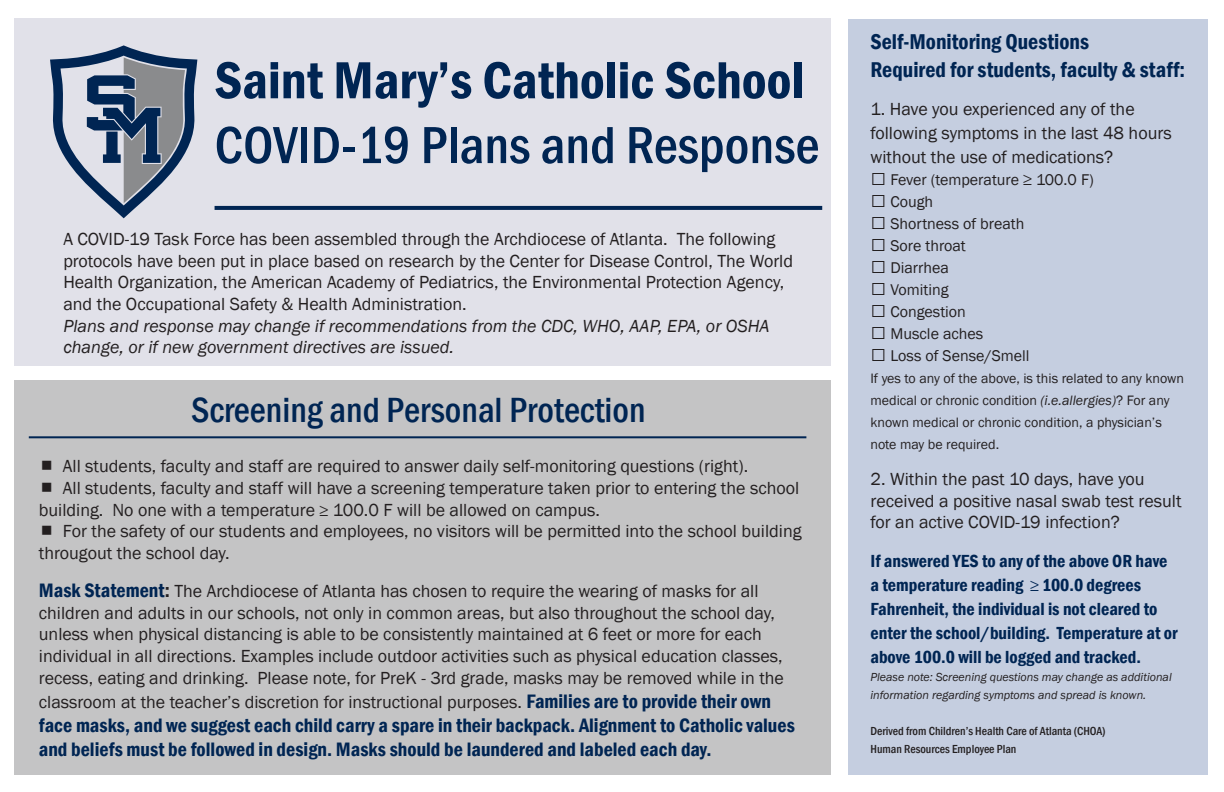
<style>
.page{position:relative;width:1224px;height:792px;background:#fff}
.page>*{position:absolute;margin:0;border:0;box-sizing:border-box;transform-origin:0 0}
.t1{font:600 condensed 54px "Franklin Gothic";color:#002553}
.t2{font:500 condensed 54px "Franklin Gothic";color:#002553}
.t3{font:500 condensed 36px "Franklin Gothic";color:#002553}
.t4{font:600 condensed 22px "Franklin Gothic";color:#002553}
.t5{font:600 condensed 20px/24px "Franklin Gothic";color:#002553}
.t6{font:18px/21.6px "Franklin Gothic";color:#231f20}
.t7{font:600 condensed 18px/24px "Franklin Gothic";color:#002553}
.t8{font:italic 18px/21.6px "Franklin Gothic";color:#231f20}
.t9{font:16px "Franklin Gothic";color:#231f20}
.t10{font:14px/22px "Franklin Gothic";color:#231f20}
.t11{font:italic 12px/18px "Franklin Gothic";color:#231f20}
.t12{font:500 condensed 12px "Franklin Gothic";color:#231f20}
.s1{font-size:16px}
.s2{font-weight:600;font-stretch:condensed;font-size:20px;color:#002553}
.s3{font-weight:600;font-stretch:condensed;font-size:20px}
.s4{font-style:italic}
.s5{font-weight:400;font-stretch:normal;font-size:16px}
</style>
<div class="page">
<div style="left:14px;top:19px;width:817px;height:347px;background:#e1e1e9"></div>
<div style="left:848px;top:19px;width:360px;height:756px;background:#c5cee0"></div>
<svg style="left:50px;top:45px;width:147px;height:173px"></svg>
<svg style="left:215px;top:206px;width:607px;height:4px;background:#042855"></svg>
<div style="left:14px;top:380px;width:817px;height:395px;background:#c4c4c5"></div>
<hr style="left:29px;top:436px;width:777px;height:2px;background:#002553">
<p class="t1" style="left:215px;top:44px;width:591px">Saint Mary’s Catholic School</p>
<p class="t2" style="left:215px;top:110px;width:606px">COVID-19 Plans and Response</p>
<p class="t6" style="left:63px;top:229px;width:714px">A COVID-19 Task Force has been assembled through the Archdiocese of Atlanta. The following</p>
<p class="t6" style="left:63px;top:250px;width:731px">protocols have been put in place based on research by the Center for Disease Control, The World<br>Health Organization, the American Academy of Pediatrics, the Environmental Protection Agency,</p>
<p class="t6" style="left:63px;top:294px;width:405px">and the Occupational Safety &amp; Health Administration.</p>
<p class="t8" style="left:63px;top:315px;width:708px">Plans and response may change if recommendations from the CDC, WHO, AAP, EPA, or OSHA change, or if new government directives are issued.</p>
<p class="t3" style="left:191px;top:386px;width:456px">Screening and Personal Protection</p>
<p class="t6" style="left:63px;top:456px;width:687px">All students, faculty and staff are required to answer daily self-monitoring questions (right).</p>
<p class="t6" style="left:39px;top:477px;width:762px;text-indent:24px">All students, faculty and staff will have a screening temperature taken prior to entering the school building. No one with a temperature <span class="s1">≥</span> 100.0 F will be allowed on campus.</p>
<p class="t6" style="left:39px;top:521px;width:764px;text-indent:24px">For the safety of our students and employees, no visitors will be permitted into the school building througout the school day.</p>
<p class="t6" style="left:39px;top:581px;width:721px"><span class="s2">Mask Statement</span><span class="s3">:</span> The Archdiocese of Atlanta has chosen to require the wearing of masks for all</p>
<p class="t6" style="left:39px;top:602px;width:747px">children and adults in our schools, not only in common areas, but also throughout the school day, unless when physical distancing is able to be consistently maintained at 6 feet or more for each individual in all directions. Examples include outdoor activities such as physical education classes, recess, eating and drinking. Please note, for PreK - 3rd grade, masks may be removed while in the</p>
<p class="t6" style="left:39px;top:691px;width:734px">classroom at the teacher’s discretion for instructional purposes. <span class="s2">Families are to provide their own</span></p>
<p class="t5" style="left:39px;top:713px;width:758px">face masks, and we suggest each child carry a spare in their backpack. Alignment to Catholic values and beliefs must be followed in design. Masks should be laundered and labeled each day.</p>
<p class="t4" style="left:870px;top:26px;width:220px">Self-Monitoring Questions</p>
<p class="t4" style="left:870px;top:54px;width:316px">Required for students, faculty &amp; staff:</p>
<p class="t6" style="left:870px;top:97px;width:303px;line-height:24px">1. Have you experienced any of the following symptoms in the last 48 hours without the use of medications?</p>
<p class="t9" style="left:890px;top:170px;width:205px">Fever (temperature ≥ 100.0 F)</p>
<p class="t9" style="left:890px;top:192px;width:44px">Cough</p>
<p class="t9" style="left:890px;top:214px;width:136px">Shortness of breath</p>
<p class="t9" style="left:890px;top:236px;width:77px">Sore throat</p>
<p class="t9" style="left:890px;top:258px;width:60px">Diarrhea</p>
<p class="t9" style="left:890px;top:280px;width:60px">Vomiting</p>
<p class="t9" style="left:890px;top:302px;width:77px">Congestion</p>
<p class="t9" style="left:890px;top:324px;width:94px">Muscle aches</p>
<p class="t9" style="left:890px;top:346px;width:141px">Loss of Sense/Smell</p>
<p class="t10" style="left:870px;top:368px;width:315px">If yes to any of the above, is this related to any known medical or chronic condition <span class="s4">(i.e.allergies)</span>? For any known medical or chronic condition, a physician’s note may be required.</p>
<p class="t6" style="left:870px;top:469px;width:313px">2. Within the past 10 days, have you received a positive nasal swab test result for an active COVID-19 infection?</p>
<p class="t7" style="left:870px;top:548px;width:298px">If answered YES to any of the above OR have</p>
<p class="t7" style="left:870px;top:572px;width:272px">a temperature reading <span class="s5">≥</span> 100.0 degrees</p>
<p class="t7" style="left:870px;top:596px;width:289px">Fahrenheit, the individual is not cleared to</p>
<p class="t7" style="left:870px;top:620px;width:309px">enter the school/building. Temperature at or above 100.0 will be logged and tracked.</p>
<p class="t11" style="left:870px;top:668px;width:303px">Please note: Screening questions may change as additional information regarding symptoms and spread is known.</p>
<p class="t12" style="left:870px;top:723px;width:237px">Derived from Children’s Health Care of Atlanta (CHOA)</p>
<p class="t12" style="left:870px;top:741px;width:148px">Human Resources Employee Plan</p>
</div>
